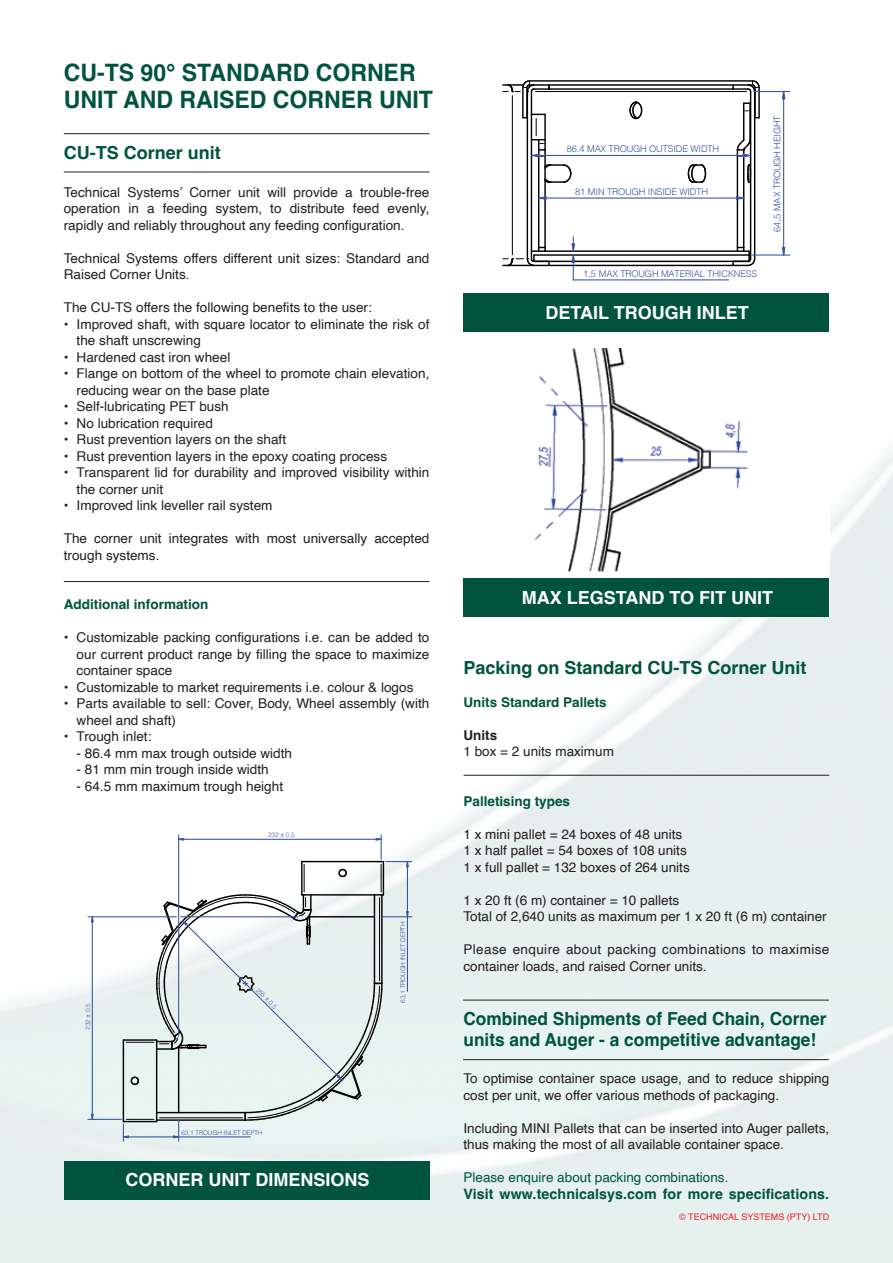
<style>
.page{position:relative;width:893px;height:1263px;background:#fff}
.page>*{position:absolute;margin:0;border:0;box-sizing:border-box;transform-origin:0 0}
.t1{font:700 24px/27px "Helvetica";color:#00543d;scale:.96 1}
.t2{font:700 18px/21px "Helvetica";color:#00543d;scale:.96 1}
.t3{font:700 18px "Helvetica";color:#fff}
.t4{font:700 18px "Helvetica";color:#00543d}
.t5{font:700 14.25px "Helvetica";letter-spacing:.005em;color:#00543d}
.t6{font:13.5px/16.5px "Helvetica";color:#231f20}
.t7{font:13.5px/16.5px "Helvetica";letter-spacing:.03em;color:#231f20}
.t8{font:700 13.5px "Helvetica";color:#00543d}
.t9{font:13.5px "Helvetica";color:#00543d}
.t10{font:700 13.5px "Helvetica";color:#231f20}
.t11{font:300 9.3px "Helvetica";letter-spacing:-.015em;color:#3a53a4}
.t12{font:9px "Helvetica";color:#ed1d24}
.t13{font:300 6.45px "Helvetica";letter-spacing:-.015em;color:#3a53a4}
.s1{font-family:"Myriad Pro";font-weight:400;font-size:6.75px}
</style>
<div class="page">
<img style="left:0;top:133px;width:893px;height:1130px">
<div style="left:464px;top:55px;width:365px;height:277px;background:#fff"></div>
<div style="left:64px;top:1161px;width:365px;height:38px;background:#00543d"></div>
<img style="left:464px;top:349px;width:365px;height:229px">
<div style="left:464px;top:293px;width:365px;height:39px;background:#00543d"></div>
<div style="left:464px;top:578px;width:365px;height:39px;background:#00543d"></div>
<hr style="left:64px;top:133px;width:365px;height:1px;background:#231f20">
<hr style="left:64px;top:172px;width:365px;height:1px;background:#231f20">
<hr style="left:463px;top:1000px;width:366px;height:1px;background:#231f20">
<hr style="left:463px;top:1059px;width:366px;height:1px;background:#231f20">
<hr style="left:463px;top:775px;width:366px;height:1px;background:#231f20">
<hr style="left:544px;top:156px;width:2px;height:91px;background:#010101">
<hr style="left:538px;top:156px;width:1px;height:91px;background:#010101">
<hr style="left:529px;top:84px;width:223px;height:2px;background:#010101">
<hr style="left:529px;top:80px;width:223px;height:2px;background:#010101">
<hr style="left:526px;top:87px;width:2px;height:31px;background:#010101">
<hr style="left:522px;top:87px;width:2px;height:31px;background:#010101">
<hr style="left:758px;top:87px;width:2px;height:31px;background:#010101">
<hr style="left:754px;top:87px;width:2px;height:31px;background:#010101">
<hr style="left:737px;top:156px;width:1px;height:91px;background:#010101">
<hr style="left:743px;top:156px;width:1px;height:91px;background:#010101">
<hr style="left:534px;top:254px;width:215px;height:2px;background:#010101">
<hr style="left:534px;top:261px;width:215px;height:1px;background:#010101">
<hr style="left:512px;top:96px;width:1px;height:159px;background:#010101">
<hr style="left:531px;top:92px;width:1px;height:167px;background:#010101">
<hr style="left:527px;top:92px;width:1px;height:167px;background:#010101">
<svg style="left:503px;top:80px;width:47px;height:13px"></svg>
<hr style="left:545px;top:250px;width:192px;height:2px;background:#010101">
<svg style="left:503px;top:247px;width:47px;height:20px"></svg>
<hr style="left:754px;top:92px;width:1px;height:167px;background:#010101">
<hr style="left:750px;top:92px;width:1px;height:167px;background:#010101">
<svg style="left:732px;top:80px;width:29px;height:13px"></svg>
<hr style="left:535px;top:91px;width:211px;height:1px;background:#010101">
<svg style="left:732px;top:247px;width:24px;height:20px"></svg>
<svg style="left:629px;top:101px;width:14px;height:19px"></svg>
<svg style="left:747px;top:164px;width:3px;height:19px"></svg>
<svg style="left:687px;top:164px;width:20px;height:19px"></svg>
<svg style="left:544px;top:164px;width:28px;height:20px"></svg>
<hr style="left:549px;top:88px;width:184px;height:2px;background:#010101">
<hr style="left:549px;top:265px;width:184px;height:1px;background:#010101">
<svg style="left:736px;top:102px;width:23px;height:56px"></svg>
<svg style="left:523px;top:114px;width:23px;height:44px"></svg>
<hr style="left:531px;top:155px;width:220px;height:1px;background:#3a53a4">
<svg style="left:736px;top:196px;width:9px;height:5px"></svg>
<svg style="left:538px;top:196px;width:9px;height:5px"></svg>
<hr style="left:539px;top:197px;width:205px;height:2px;background:#3a53a4">
<hr style="left:573px;top:279px;width:156px;height:1px;background:#3a53a4">
<svg style="left:571px;top:237px;width:5px;height:43px"></svg>
<hr style="left:752px;top:254px;width:38px;height:2px;background:#3a53a4">
<hr style="left:754px;top:91px;width:36px;height:1px;background:#3a53a4">
<svg style="left:781px;top:246px;width:5px;height:10px"></svg>
<svg style="left:781px;top:92px;width:5px;height:8px"></svg>
<hr style="left:783px;top:92px;width:1px;height:163px;background:#3a53a4">
<hr style="left:88px;top:1119px;width:33px;height:1px;background:#3a53a4">
<hr style="left:88px;top:916px;width:88px;height:1px;background:#3a53a4">
<svg style="left:90px;top:1113px;width:4px;height:7px"></svg>
<svg style="left:90px;top:915px;width:4px;height:8px"></svg>
<hr style="left:92px;top:917px;width:1px;height:202px;background:#3a53a4">
<svg style="left:122px;top:835px;width:290px;height:306px"></svg>
<hr style="left:407px;top:861px;width:1px;height:130px;background:#3a53a4">
<hr style="left:64px;top:581px;width:365px;height:1px;background:#231f20">
<h1 class="t1" style="left:64px;top:61px;width:386px">CU-TS 90° STANDARD CORNER<br>UNIT AND RAISED CORNER UNIT</h1>
<h2 class="t4" style="left:64px;top:142px;width:158px">CU-TS Corner unit</h2>
<p class="t6" style="left:64px;top:184px;width:367px;text-align:justify">Technical Systems’ Corner unit will provide a trouble-free operation in a feeding system, to distribute feed evenly, rapidly and reliably throughout any feeding configuration.</p>
<p class="t6" style="left:64px;top:250px;width:367px">Technical Systems offers different unit sizes: Standard and<br>Raised Corner Units.</p>
<p class="t6" style="left:64px;top:300px;width:310px">The CU-TS offers the following benefits to the user:</p>
<p class="t6" style="left:77px;top:316px;width:354px;text-indent:-13px">• Improved shaft, with square locator to eliminate the risk of the shaft unscrewing</p>
<p class="t6" style="left:64px;top:349px;width:168px">• Hardened cast iron wheel</p>
<p class="t6" style="left:77px;top:366px;width:354px;text-indent:-13px">• Flange on bottom of the wheel to promote chain elevation, reducing wear on the base plate</p>
<p class="t6" style="left:64px;top:399px;width:166px">• Self-lubricating PET bush</p>
<p class="t6" style="left:64px;top:415px;width:151px">• No lubrication required</p>
<p class="t6" style="left:64px;top:432px;width:224px">• Rust prevention layers on the shaft</p>
<p class="t6" style="left:64px;top:448px;width:325px">• Rust prevention layers in the epoxy coating process</p>
<p class="t6" style="left:77px;top:465px;width:354px;text-indent:-13px">• Transparent lid for durability and improved visibility within the corner unit</p>
<p class="t6" style="left:64px;top:498px;width:210px">• Improved link leveller rail system</p>
<p class="t6" style="left:64px;top:531px;width:367px">The corner unit integrates with most universally accepted trough systems.</p>
<p class="t8" style="left:64px;top:596px;width:146px">Additional information</p>
<p class="t6" style="left:77px;top:630px;width:354px;text-align:justify;text-indent:-13px">• Customizable packing configurations i.e. can be added to our current product range by filling the space to maximize container space</p>
<p class="t6" style="left:64px;top:679px;width:351px">• Customizable to market requirements i.e. colour &amp; logos</p>
<p class="t6" style="left:77px;top:696px;width:354px;text-indent:-13px">• Parts available to sell: Cover, Body, Wheel assembly (with wheel and shaft)</p>
<p class="t6" style="left:64px;top:729px;width:89px">• Trough inlet:</p>
<p class="t6" style="left:77px;top:745px;width:217px">- 86.4 mm max trough outside width</p>
<p class="t6" style="left:77px;top:762px;width:194px">- 81 mm min trough inside width</p>
<p class="t6" style="left:77px;top:778px;width:208px">- 64.5 mm maximum trough height</p>
<p class="t13" style="left:82px;top:1030px;width:28px;rotate:-90deg">232 <span class="s1">±</span> 0.5</p>
<p class="t13" style="left:268px;top:829px;width:28px">232 <span class="s1">±</span> 0.5</p>
<p class="t13" style="left:261px;top:985px;width:28px;rotate:45deg">255 <span class="s1">±</span> 0.5</p>
<p class="t13" style="left:397px;top:1002px;width:83px;rotate:-90deg">63,1 TROUGH INLET DEPTH</p>
<p class="t13" style="left:181px;top:1127px;width:83px">63,1 TROUGH INLET DEPTH</p>
<h2 class="t3" style="left:125px;top:1169px;width:246px">CORNER UNIT DIMENSIONS</h2>
<p class="t11" style="left:567px;top:141px;width:154px">86.4 MAX TROUGH OUTSIDE WIDTH</p>
<p class="t11" style="left:575px;top:184px;width:135px">81 MIN TROUGH INSIDE WIDTH</p>
<p class="t11" style="left:583px;top:265px;width:175px">1,5 MAX TROUGH MATERIAL THICKNESS</p>
<h2 class="t3" style="left:545px;top:302px;width:205px">DETAIL TROUGH INLET</h2>
<p class="t11" style="left:769px;top:232px;width:118px;rotate:-90deg">64,5 MAX TROUGH HEIGHT</p>
<h2 class="t3" style="left:522px;top:586px;width:253px">MAX LEGSTAND TO FIT UNIT</h2>
<h2 class="t4" style="left:463px;top:656px;width:345px">Packing on Standard CU-TS Corner Unit</h2>
<p class="t8" style="left:463px;top:694px;width:145px">Units Standard Pallets</p>
<p class="t10" style="left:463px;top:727px;width:35px">Units</p>
<p class="t6" style="left:463px;top:743px;width:152px">1 box = 2 units maximum</p>
<p class="t8" style="left:463px;top:793px;width:108px">Palletising types</p>
<p class="t6" style="left:463px;top:826px;width:228px">1 x mini pallet = 24 boxes of 48 units<br>1 x half pallet = 54 boxes of 108 units<br>1 x full pallet = 132 boxes of 264 units</p>
<p class="t6" style="left:463px;top:892px;width:365px">1 x 20 ft (6 m) container = 10 pallets<br>Total of 2,640 units as maximum per 1 x 20 ft (6 m) container</p>
<p class="t7" style="left:463px;top:941px;width:367px">Please enquire about packing combinations to maximise container loads, and raised Corner units.</p>
<h2 class="t2" style="left:463px;top:1010px;width:380px">Combined Shipments of Feed Chain, Corner units and Auger - a competitive advantage!</h2>
<p class="t6" style="left:463px;top:1070px;width:367px">To optimise container space usage, and to reduce shipping cost per unit, we offer various methods of packaging.</p>
<p class="t6" style="left:463px;top:1120px;width:367px">Including MINI Pallets that can be inserted into Auger pallets, thus making the most of all available container space.</p>
<p class="t9" style="left:463px;top:1167px;width:266px">Please enquire about packing combinations.</p>
<p class="t5" style="left:463px;top:1185px;width:367px">Visit www.technicalsys.com for more specifications.</p>
<p class="t12" style="left:679px;top:1210px;width:151px">© TECHNICAL SYSTEMS (PTY) LTD</p>
</div>
